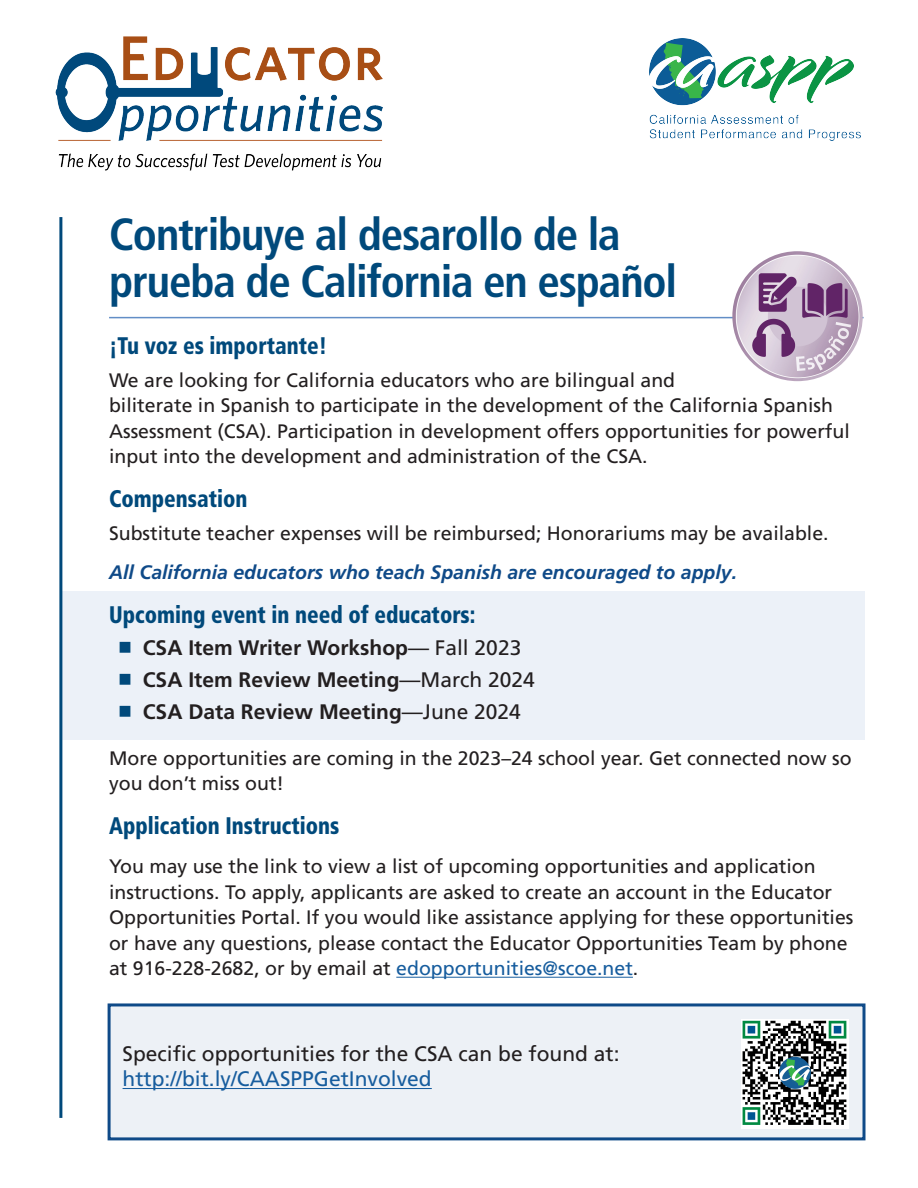
<style>
.page{position:relative;width:918px;height:1188px;background:#fff}
.page>*{position:absolute;margin:0;border:0;box-sizing:border-box;transform-origin:0 0}
.H1__Title{font:700 condensed 45px/46.5px "Frutiger LT Std";letter-spacing:-.025em;color:#00497b}
.H2__Heading{font:900 condensed 24px "Frutiger LT Std";color:#00497b;scale:.9 1}
.body_text{font:900 condensed 24px "Frutiger LT Std";color:#00497b;scale:.9 1}
.t1{font:700 21px "Frutiger LT Pro";color:#231f20}
.boxed_text{font:21px/25.2px "Frutiger LT Std";color:#231f20}
.body_text-2{font:19.5px/25.5px "Frutiger LT Std";color:#231f20}
.body_text-3{font:italic 700 19.5px "Frutiger LT Pro";color:#0f4a88}
.s1{font-weight:400}
.s2{color:#175d9e}
</style>
<div class="page">
<img style="left:55px;top:36px;width:328px;height:135px">
<img style="left:649px;top:38px;width:211px;height:102px">
<div style="left:62px;top:591px;width:803px;height:149px;background:#ecf1f8"></div>
<hr style="left:59px;top:217px;width:3px;height:901px;background:#00497b">
<hr style="left:109px;top:317px;width:755px;height:1px;background:#628ec6">
<hr style="left:396px;top:977px;width:237px;height:1px;background:#175d9e">
<div style="left:108px;top:1003px;width:758px;height:137px;background:#edf1f6;border:3px solid #0f4a88"></div>
<hr style="left:123px;top:1088px;width:309px;height:1px;background:#175d9e">
<img style="left:741px;top:1019px;width:108px;height:109px">
<img style="left:732px;top:251px;width:131px;height:130px">
<h1 class="H1__Title" style="left:109px;top:211px;width:570px">Contribuye al desarollo de la prueba de California en español</h1>
<p class="H2__Heading" style="left:109px;top:332px;width:244px">¡Tu voz es importante!</p>
<p class="body_text-2" style="left:109px;top:367px;width:742px">We are looking for California educators who are bilingual and<br>biliterate in Spanish to participate in the development of the California Spanish Assessment (CSA). Participation in development offers opportunities for powerful input into the development and administration of the CSA.</p>
<p class="H2__Heading" style="left:109px;top:485px;width:155px">Compensation</p>
<p class="body_text-2" style="left:109px;top:520px;width:721px">Substitute teacher expenses will be reimbursed; Honorariums may be available.</p>
<p class="body_text-3" style="left:109px;top:560px;width:630px">All California educators who teach Spanish are encouraged to apply.</p>
<p class="H2__Heading" style="left:109px;top:600px;width:409px">Upcoming event in need of educators:</p>
<p class="t1" style="left:143px;top:635px;width:380px">CSA Item Writer Workshop<span class="s1">— Fall 2023</span></p>
<p class="t1" style="left:143px;top:667px;width:394px">CSA Item Review Meeting<span class="s1">—March 2024</span></p>
<p class="t1" style="left:143px;top:699px;width:380px">CSA Data Review Meeting<span class="s1">—June 2024</span></p>
<p class="body_text-2" style="left:109px;top:745px;width:744px">More opportunities are coming in the 2023–24 school year. Get connected now so you don’t miss out!</p>
<p class="body_text" style="left:109px;top:811px;width:258px">Application Instructions</p>
<p class="body_text-2" style="left:109px;top:854px;width:746px">You may use the link to view a list of upcoming opportunities and application instructions. To apply, applicants are asked to create an account in the Educator Opportunities Portal. If you would like assistance applying for these opportunities or have any questions, please contact the Educator Opportunities Team by phone at 916-228-2682, or by email at <span class="s2">edopportunities@scoe.net</span>.</p>
<p class="boxed_text" style="left:123px;top:1041px;width:499px">Specific opportunities for the CSA can be found at: <span class="s2">http://bit.ly/CAASPPGetInvolved</span></p>
</div>
